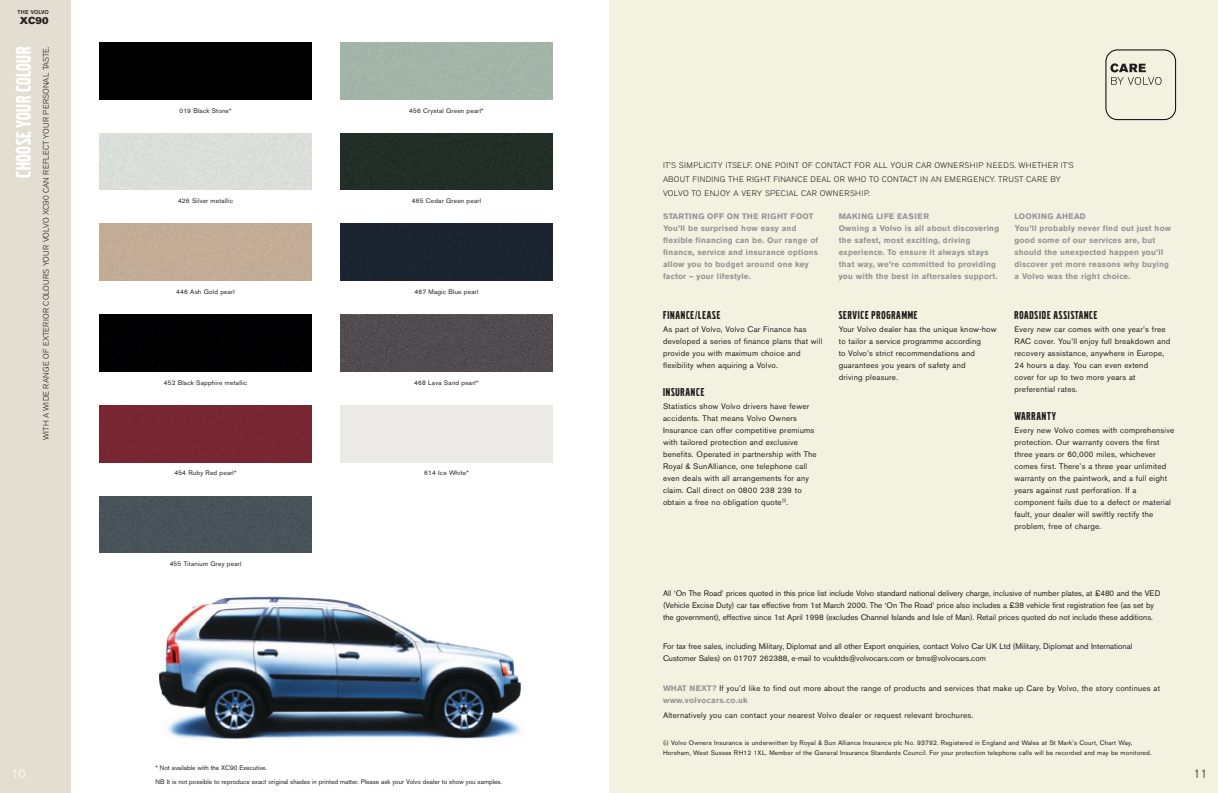
<style>
.page{position:relative;width:1218px;height:793px;background:#fff}
.page>*{position:absolute;margin:0;border:0;box-sizing:border-box;transform-origin:0 0}
.t1{font:22px "Volvo Broad";letter-spacing:.03em;color:#fff}
.t2{font:12px "Volvo Broad";letter-spacing:.065em;color:#231f20}
.t3{font:300 12px "Volvo Sans";color:#fff}
.t4{font:300 12px "Volvo Sans";color:#231f20}
.t5{font:10px "Volvo Sans Super";color:#231f20}
.t6{font:8px/12px "Volvo Sans";letter-spacing:.03em;color:#231f20}
.t7{font:8px/12px "Volvo Sans";color:#231f20}
.t8{font:700 8px/12px "Volvo Sans";letter-spacing:.03em;color:#939598}
.t9{font:300 8px/14px "Volvo Sans";letter-spacing:.03em;color:#231f20}
.t10{font:6.5px/9.5px "Volvo Sans";letter-spacing:.03em;color:#231f20}
.t11{font:6.5px/14px "Volvo Sans";color:#231f20}
.t12{font:500 5.6px "Volvo Sans";letter-spacing:-.01em;color:#231f20}
.s1{font-weight:700;color:#939598}
</style>
<div class="page">
<div style="left:0;top:0;width:71px;height:793px;background:#e3ded2"></div>
<img style="left:159px;top:596px;width:363px;height:143px">
<div style="left:99px;top:43px;width:213px;height:56px;background:#000"></div>
<div style="left:99px;top:133px;width:213px;height:57px;background:#dadedb"></div>
<div style="left:340px;top:133px;width:213px;height:57px;background:#222e28"></div>
<div style="left:340px;top:224px;width:213px;height:57px;background:#1b2430"></div>
<div style="left:99px;top:315px;width:213px;height:56px;background:#000001"></div>
<div style="left:340px;top:315px;width:213px;height:56px;background:#504c4f"></div>
<div style="left:99px;top:405px;width:213px;height:57px;background:#782733"></div>
<div style="left:99px;top:496px;width:213px;height:57px;background:#48535a"></div>
<div style="left:609px;top:0;width:609px;height:793px;background:#f3f1df"></div>
<div style="left:1106px;top:50px;width:70px;height:70px;border:1px solid #000;border-radius:12px"></div>
<svg style="left:1110px;top:63px;width:52px;height:22px"></svg>
<p class="t12" style="left:18px;top:10px;width:33px">THE VOLVO</p>
<p class="t5" style="left:20px;top:17px;width:30px">XC90</p>
<h1 class="t1" style="left:16px;top:178px;width:132px;rotate:-90deg">CHOOSE YOUR COLOUR</h1>
<p class="t9" style="left:40px;top:440px;width:394px;rotate:-90deg">WITH A WIDE RANGE OF EXTERIOR COLOURS YOUR VOLVO XC90 CAN REFLECT YOUR PERSONAL TASTE.</p>
<p class="t10" style="left:179px;top:106px;width:54px">019 Black Stone*</p>
<p class="t10" style="left:409px;top:106px;width:76px">456 Crystal Green pearl*</p>
<p class="t10" style="left:178px;top:197px;width:56px">426 Silver metallic</p>
<p class="t10" style="left:412px;top:197px;width:71px">465 Cedar Green pearl</p>
<p class="t10" style="left:176px;top:288px;width:60px">446 Ash Gold pearl</p>
<p class="t10" style="left:415px;top:288px;width:65px">467 Magic Blue pearl</p>
<p class="t10" style="left:164px;top:378px;width:85px">452 Black Sapphire metallic</p>
<p class="t10" style="left:414px;top:378px;width:66px">468 Lava Sand pearl*</p>
<p class="t10" style="left:174px;top:469px;width:64px">454 Ruby Red pearl*</p>
<p class="t10" style="left:424px;top:469px;width:46px">614 Ice White*</p>
<p class="t10" style="left:170px;top:560px;width:73px">455 Titanium Grey pearl</p>
<h2 class="t3" style="left:11px;top:770px;width:15px">10</h2>
<p class="t11" style="left:155px;top:761px;width:348px">* Not available with the XC90 Executive.<br>NB It is not possible to reproduce exact original shades in printed matter. Please ask your Volvo dealer to show you samples.</p>
<p class="t9" style="left:663px;top:159px;width:412px">IT’S SIMPLICITY ITSELF. ONE POINT OF CONTACT FOR ALL YOUR CAR OWNERSHIP NEEDS. WHETHER IT’S<br>ABOUT FINDING THE RIGHT FINANCE DEAL OR WHO TO CONTACT IN AN EMERGENCY. TRUST CARE BY<br>VOLVO TO ENJOY A VERY SPECIAL CAR OWNERSHIP.</p>
<p class="t8" style="left:663px;top:211px;width:157px">STARTING OFF ON THE RIGHT FOOT You’ll be surprised how easy and flexible financing can be. Our range of finance, service and insurance options allow you to budget around one key factor – your lifestyle.</p>
<h2 class="t2" style="left:663px;top:311px;width:59px">FINANCE/LEASE</h2>
<p class="t6" style="left:663px;top:324px;width:161px">As part of Volvo, Volvo Car Finance has developed a series of finance plans that will provide you with maximum choice and flexibility when aquiring a Volvo.</p>
<h2 class="t2" style="left:663px;top:388px;width:43px">INSURANCE</h2>
<p class="t6" style="left:663px;top:401px;width:155px">Statistics show Volvo drivers have fewer accidents. That means Volvo Owners Insurance can offer competitive premiums with tailored protection and exclusive benefits. Operated in partnership with The Royal &amp; SunAlliance, one telephone call even deals with all arrangements for any claim. Call direct on 0800 238 239 to obtain a free no obligation quote<sup>(i)</sup>.</p>
<p class="t8" style="left:839px;top:211px;width:162px">MAKING LIFE EASIER<br>Owning a Volvo is all about discovering the safest, most exciting, driving experience. To ensure it always stays that way, we’re committed to providing you with the best in aftersales support.</p>
<h2 class="t2" style="left:839px;top:311px;width:80px">SERVICE PROGRAMME</h2>
<p class="t6" style="left:839px;top:324px;width:159px">Your Volvo dealer has the unique know-how to tailor a service programme according<br>to Volvo’s strict recommendations and guarantees you years of safety and<br>driving pleasure.</p>
<p class="t8" style="left:1015px;top:211px;width:158px">LOOKING AHEAD<br>You’ll probably never find out just how good some of our services are, but should the unexpected happen you’ll discover yet more reasons why buying a Volvo was the right choice.</p>
<h2 class="t2" style="left:1015px;top:311px;width:84px">ROADSIDE ASSISTANCE</h2>
<p class="t6" style="left:1015px;top:324px;width:157px">Every new car comes with one year’s free RAC cover. You’ll enjoy full breakdown and recovery assistance, anywhere in Europe, 24 hours a day. You can even extend<br>cover for up to two more years at preferential rates.</p>
<h2 class="t2" style="left:1015px;top:412px;width:43px">WARRANTY</h2>
<p class="t6" style="left:1015px;top:425px;width:161px">Every new Volvo comes with comprehensive protection. Our warranty covers the first three years or 60,000 miles, whichever comes first. There’s a three year unlimited warranty on the paintwork, and a full eight years against rust perforation. If a component fails due to a defect or material fault, your dealer will swiftly rectify the problem, free of charge.</p>
<p class="t7" style="left:663px;top:588px;width:499px">All ‘On The Road’ prices quoted in this price list include Volvo standard national delivery charge, inclusive of number plates, at £480 and the VED (Vehicle Excise Duty) car tax effective from 1st March 2000. The ‘On The Road’ price also includes a £38 vehicle first registration fee (as set by the government), effective since 1st April 1998 (excludes Channel Islands and Isle of Man). Retail prices quoted do not include these additions.</p>
<p class="t7" style="left:663px;top:642px;width:471px">For tax free sales, including Military, Diplomat and all other Export enquiries, contact Volvo Car UK Ltd (Military, Diplomat and International<br>Customer Sales) on 01707 262388, e-mail to vcuktds@volvocars.com or bms@volvocars.com</p>
<p class="t6" style="left:663px;top:683px;width:499px"><span class="s1">WHAT NEXT?</span> If you’d like to find out more about the range of products and services that make up Care by Volvo, the story continues at <span class="s1">www.volvocars.co.uk</span></p>
<p class="t6" style="left:663px;top:710px;width:312px">Alternatively you can contact your nearest Volvo dealer or request relevant brochures.</p>
<p class="t10" style="left:663px;top:739px;width:490px">(i) Volvo Owners Insurance is underwritten by Royal &amp; Sun Alliance Insurance plc No. 93792. Registered in England and Wales at St Mark’s Court, Chart Way,<br>Horsham, West Sussex RH12 1XL. Member of the General Insurance Standards Council. For your protection telephone calls will be recorded and may be monitored.</p>
<h2 class="t4" style="left:1193px;top:770px;width:15px">11</h2>
</div>
